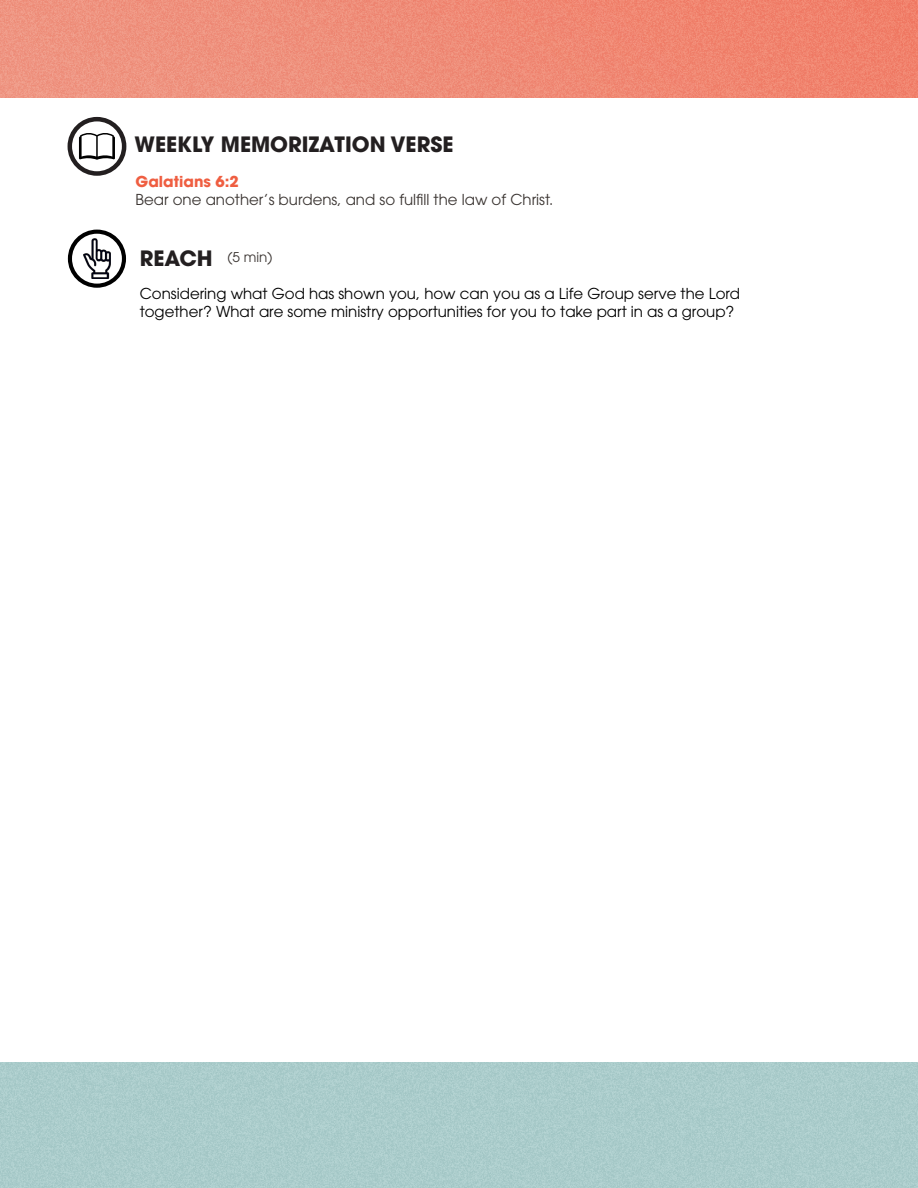
<style>
.page{position:relative;width:918px;height:1188px;background:#fff}
.page>*{position:absolute;margin:0;border:0;box-sizing:border-box;transform-origin:0 0}
.t1{font:700 21px "ITC Avant Garde Pro";color:#231f20}
.t2{font:15px/18px "ITC Avant Garde Pro";color:#000}
.t3{font:15px "ITC Avant Garde Pro";color:#3b3532}
.t4{font:700 15px "ITC Avant Garde Pro";color:#ef5e41}
.t5{font:13.5px "ITC Avant Garde Pro";color:#3b3532}
</style>
<div class="page">
<img style="left:0;top:0;width:918px;height:97px">
<img style="left:0;top:1063px;width:918px;height:125px">
<svg style="left:68px;top:230px;width:58px;height:58px"></svg>
<img style="left:84px;top:238px;width:26px;height:41px">
<div style="left:68px;top:117px;width:58px;height:59px;border:4px solid #231f20;border-radius:50%"></div>
<svg style="left:79px;top:133px;width:36px;height:27px"></svg>
<p class="t1" style="left:135px;top:130px;width:320px">WEEKLY MEMORIZATION VERSE</p>
<p class="t4" style="left:136px;top:171px;width:105px">Galatians 6:2</p>
<p class="t3" style="left:136px;top:190px;width:419px">Bear one another’s burdens, and so fulfill the law of Christ.</p>
<p class="t1" style="left:140px;top:244px;width:74px">REACH</p>
<p class="t5" style="left:228px;top:249px;width:46px">(5 min)</p>
<p class="t2" style="left:140px;top:285px;width:602px">Considering what God has shown you, how can you as a Life Group serve the Lord together? What are some ministry opportunities for you to take part in as a group?</p>
</div>
